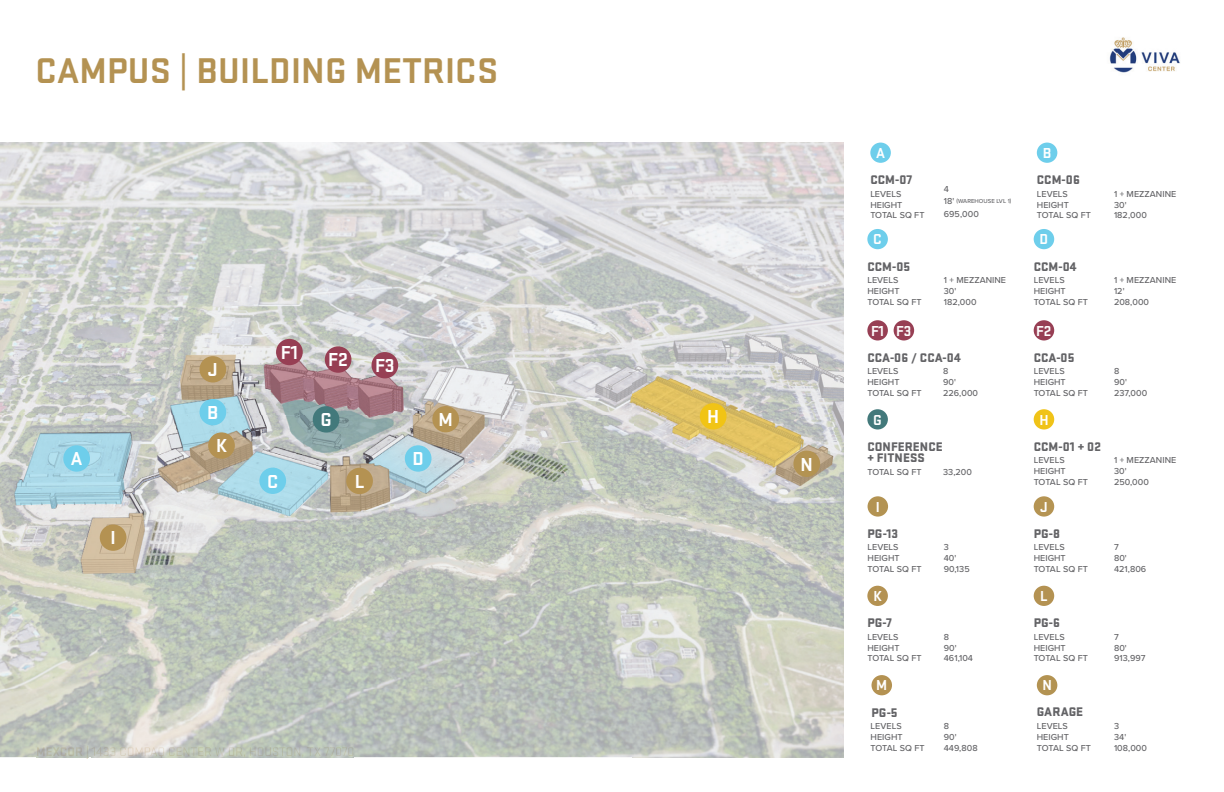
<style>
.page{position:relative;width:1224px;height:792px;background:#fff}
.page>*{position:absolute;margin:0;border:0;box-sizing:border-box;transform-origin:0 0}
.t1{font:700 37.2px "Stratum 1";letter-spacing:.005em;color:#b49252}
.t2{font:700 19.5px "Stratum 1";color:#fff}
.t3{font:700 15px "Stratum 1";color:#fff}
.t4{font:900 13px/11.6px "Stratum 1";letter-spacing:.005em;color:#636366}
.t5{font:500 9px/10.8px "Proxima Nova";letter-spacing:.005em;color:#636366}
.t6{font:500 6px "Proxima Nova";letter-spacing:.005em;color:#636366}
.s1{font-size:9px}
</style>
<div class="page">
<img style="left:1109px;top:37px;width:71px;height:36px">
<img style="left:0;top:143px;width:844px;height:614px">
<img style="left:37px;top:746px;width:52px;height:11px">
<img style="left:92px;top:747px;width:261px;height:10px">
<div style="left:325px;top:346px;width:26px;height:27px;background:#973f54;border-radius:50%"></div>
<div style="left:276px;top:339px;width:27px;height:26px;background:#973f54;border-radius:50%"></div>
<div style="left:372px;top:352px;width:26px;height:26px;background:#973f54;border-radius:50%"></div>
<div style="left:313px;top:406px;width:26px;height:27px;background:#43797b;border-radius:50%"></div>
<div style="left:700px;top:403px;width:27px;height:27px;background:#f1c415;border-radius:50%"></div>
<div style="left:793px;top:451px;width:27px;height:26px;background:#b39352;border-radius:50%"></div>
<div style="left:63px;top:445px;width:27px;height:27px;background:#6eceeb;border-radius:50%"></div>
<div style="left:259px;top:468px;width:27px;height:26px;background:#6eceeb;border-radius:50%"></div>
<div style="left:200px;top:399px;width:26px;height:26px;background:#6eceeb;border-radius:50%"></div>
<div style="left:405px;top:445px;width:27px;height:27px;background:#6eceeb;border-radius:50%"></div>
<div style="left:432px;top:406px;width:27px;height:26px;background:#b49252;border-radius:50%"></div>
<div style="left:346px;top:468px;width:27px;height:26px;background:#b49252;border-radius:50%"></div>
<div style="left:208px;top:432px;width:27px;height:27px;background:#b49252;border-radius:50%"></div>
<div style="left:200px;top:356px;width:26px;height:27px;background:#b49252;border-radius:50%"></div>
<div style="left:100px;top:524px;width:26px;height:27px;background:#b49252;border-radius:50%"></div>
<div style="left:867px;top:320px;width:21px;height:21px;background:#973f54;border-radius:50%"></div>
<div style="left:894px;top:320px;width:20px;height:21px;background:#973f54;border-radius:50%"></div>
<div style="left:1034px;top:320px;width:20px;height:21px;background:#973f54;border-radius:50%"></div>
<div style="left:872px;top:675px;width:20px;height:20px;background:#b49252;border-radius:50%"></div>
<div style="left:1034px;top:229px;width:20px;height:20px;background:#6eceeb;border-radius:50%"></div>
<div style="left:1034px;top:586px;width:20px;height:20px;background:#b49252;border-radius:50%"></div>
<div style="left:867px;top:229px;width:21px;height:20px;background:#6eceeb;border-radius:50%"></div>
<div style="left:867px;top:586px;width:21px;height:20px;background:#b49252;border-radius:50%"></div>
<div style="left:868px;top:496px;width:20px;height:21px;background:#b39352;border-radius:50%"></div>
<div style="left:1037px;top:675px;width:20px;height:20px;background:#b39352;border-radius:50%"></div>
<div style="left:1034px;top:496px;width:20px;height:21px;background:#b59453;border-radius:50%"></div>
<div style="left:1037px;top:143px;width:20px;height:20px;background:#6eceeb;border-radius:50%"></div>
<div style="left:870px;top:143px;width:21px;height:20px;background:#6eceeb;border-radius:50%"></div>
<div style="left:867px;top:409px;width:21px;height:21px;background:#43797b;border-radius:50%"></div>
<div style="left:1034px;top:409px;width:20px;height:21px;background:#f0c318;border-radius:50%"></div>
<h1 class="t1" style="left:35px;top:45px;width:464px">CAMPUS | BUILDING METRICS</h1>
<h2 class="t2" style="left:208px;top:356px;width:11px">J</h2>
<h2 class="t2" style="left:207px;top:399px;width:13px">B</h2>
<h2 class="t2" style="left:281px;top:339px;width:19px">F1</h2>
<h2 class="t2" style="left:328px;top:346px;width:21px">F2</h2>
<h2 class="t2" style="left:375px;top:352px;width:21px">F3</h2>
<h2 class="t2" style="left:321px;top:406px;width:13px">G</h2>
<h2 class="t2" style="left:707px;top:403px;width:14px">H</h2>
<h2 class="t2" style="left:439px;top:406px;width:16px">M</h2>
<h2 class="t2" style="left:216px;top:432px;width:12px">K</h2>
<h2 class="t2" style="left:71px;top:445px;width:13px">A</h2>
<h2 class="t2" style="left:801px;top:451px;width:14px">N</h2>
<h2 class="t2" style="left:267px;top:468px;width:13px">C</h2>
<h2 class="t2" style="left:413px;top:445px;width:13px">D</h2>
<h2 class="t2" style="left:355px;top:468px;width:11px">L</h2>
<h2 class="t2" style="left:111px;top:524px;width:7px">I</h2>
<h3 class="t3" style="left:876px;top:143px;width:10px">A</h3>
<h3 class="t3" style="left:1043px;top:143px;width:10px">B</h3>
<h3 class="t4" style="left:870px;top:173px;width:43px">CCM-07</h3>
<p class="t5" style="left:870px;top:188px;width:56px">LEVELS<br>HEIGHT<br>TOTAL SQ FT</p>
<p class="t5" style="left:944px;top:183px;width:7px">4</p>
<p class="t6" style="left:944px;top:197px;width:69px"><span class="s1">18'</span> (WAREHOUSE LVL 1)</p>
<p class="t5" style="left:944px;top:209px;width:37px">695,000</p>
<h3 class="t4" style="left:1037px;top:173px;width:44px">CCM-06</h3>
<p class="t5" style="left:1037px;top:188px;width:56px">LEVELS<br>HEIGHT<br>TOTAL SQ FT</p>
<p class="t5" style="left:1114px;top:188px;width:64px">1 + MEZZANINE<br>30'<br>182,000</p>
<h3 class="t3" style="left:873px;top:229px;width:10px">C</h3>
<h3 class="t3" style="left:1040px;top:229px;width:10px">D</h3>
<h3 class="t4" style="left:867px;top:260px;width:44px">CCM-05</h3>
<p class="t5" style="left:867px;top:274px;width:56px">LEVELS<br>HEIGHT<br>TOTAL SQ FT</p>
<p class="t5" style="left:944px;top:274px;width:64px">1 + MEZZANINE<br>30'<br>182,000</p>
<h3 class="t4" style="left:1034px;top:260px;width:45px">CCM-04</h3>
<p class="t5" style="left:1034px;top:274px;width:56px">LEVELS<br>HEIGHT<br>TOTAL SQ FT</p>
<p class="t5" style="left:1114px;top:274px;width:64px">1 + MEZZANINE<br>12'<br>208,000</p>
<h3 class="t3" style="left:871px;top:320px;width:42px">F1 F3</h3>
<h3 class="t3" style="left:1036px;top:320px;width:17px">F2</h3>
<h3 class="t4" style="left:867px;top:351px;width:95px">CCA-06 / CCA-04</h3>
<p class="t5" style="left:867px;top:366px;width:56px">LEVELS<br>HEIGHT<br>TOTAL SQ FT</p>
<p class="t5" style="left:943px;top:366px;width:36px">8<br>90'<br>226,000</p>
<h3 class="t4" style="left:1034px;top:351px;width:42px">CCA-05</h3>
<p class="t5" style="left:1034px;top:366px;width:56px">LEVELS<br>HEIGHT<br>TOTAL SQ FT</p>
<p class="t5" style="left:1114px;top:366px;width:35px">8<br>90'<br>237,000</p>
<h3 class="t3" style="left:873px;top:409px;width:10px">G</h3>
<h3 class="t3" style="left:1039px;top:409px;width:11px">H</h3>
<h3 class="t4" style="left:867px;top:440px;width:77px">CONFERENCE + FITNESS</h3>
<p class="t5" style="left:867px;top:466px;width:56px">TOTAL SQ FT</p>
<p class="t5" style="left:943px;top:466px;width:30px">33,200</p>
<h3 class="t4" style="left:1034px;top:440px;width:69px">CCM-01 + 02</h3>
<p class="t5" style="left:1034px;top:455px;width:56px">LEVELS<br>HEIGHT<br>TOTAL SQ FT</p>
<p class="t5" style="left:1114px;top:455px;width:64px">1 + MEZZANINE<br>30'<br>250,000</p>
<h3 class="t3" style="left:876px;top:496px;width:6px">I</h3>
<h3 class="t3" style="left:1040px;top:496px;width:9px">J</h3>
<h3 class="t4" style="left:868px;top:527px;width:32px">PG-13</h3>
<h3 class="t4" style="left:1034px;top:527px;width:28px">PG-8</h3>
<p class="t5" style="left:868px;top:542px;width:56px">LEVELS<br>HEIGHT<br>TOTAL SQ FT</p>
<p class="t5" style="left:944px;top:542px;width:27px">3<br>40'<br>90,135</p>
<p class="t5" style="left:1034px;top:542px;width:56px">LEVELS<br>HEIGHT<br>TOTAL SQ FT</p>
<p class="t5" style="left:1114px;top:542px;width:34px">7<br>80'<br>421,806</p>
<h3 class="t3" style="left:873px;top:586px;width:10px">K</h3>
<h3 class="t3" style="left:1040px;top:586px;width:9px">L</h3>
<h3 class="t4" style="left:867px;top:616px;width:26px">PG-7</h3>
<h3 class="t4" style="left:1034px;top:616px;width:28px">PG-6</h3>
<p class="t5" style="left:867px;top:631px;width:56px">LEVELS<br>HEIGHT<br>TOTAL SQ FT</p>
<p class="t5" style="left:944px;top:631px;width:31px">8<br>90'<br>461,104</p>
<p class="t5" style="left:1034px;top:631px;width:56px">LEVELS<br>HEIGHT<br>TOTAL SQ FT</p>
<p class="t5" style="left:1114px;top:631px;width:33px">7<br>80'<br>913,997</p>
<h3 class="t3" style="left:876px;top:675px;width:13px">M</h3>
<h3 class="t3" style="left:1042px;top:675px;width:11px">N</h3>
<h3 class="t4" style="left:872px;top:706px;width:28px">PG-5</h3>
<h3 class="t4" style="left:1037px;top:705px;width:48px">GARAGE</h3>
<p class="t5" style="left:871px;top:720px;width:56px">LEVELS<br>HEIGHT<br>TOTAL SQ FT</p>
<p class="t5" style="left:944px;top:720px;width:35px">8<br>90'<br>449,808</p>
<p class="t5" style="left:1037px;top:720px;width:56px">LEVELS<br>HEIGHT<br>TOTAL SQ FT</p>
<p class="t5" style="left:1114px;top:720px;width:35px">3<br>34'<br>108,000</p>
</div>
